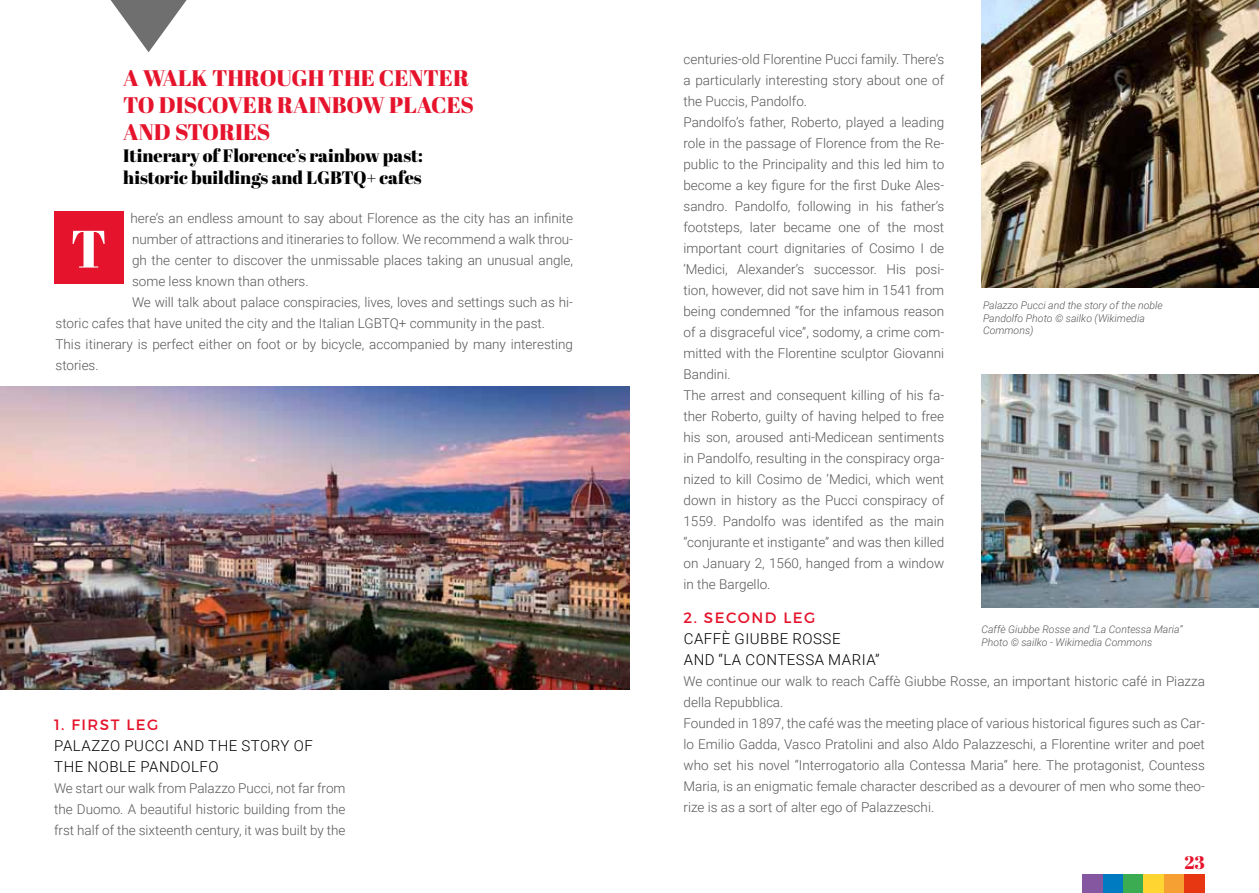
<style>
.page{position:relative;width:1259px;height:893px;background:#fff}
.page>*{position:absolute;margin:0;border:0;box-sizing:border-box;transform-origin:0 0}
.t1{font:52.5px "Abril Fatface";color:#fff}
.t2{font:22.5px "Abril Fatface";color:#e5142c}
.t3{font:18.15px "Abril Fatface";color:#e5142c}
.t4{font:18px/21.6px "Abril Fatface";color:#000}
.t5{font:300 15px/21px "Roboto";letter-spacing:.035em;color:#000}
.t6{font:15px "Montserrat";letter-spacing:.1em;color:#e5142c}
.t7{font:300 13.5px/21px "Roboto";color:#575756}
.t8{font:italic 300 10.5px/12.6px "Roboto";color:#575756}
</style>
<div class="page">
<div style="left:54px;top:211px;width:69px;height:73px;background:#e5142c"></div>
<img style="left:981px;top:0;width:278px;height:288px">
<img style="left:981px;top:374px;width:278px;height:233px">
<svg style="left:111px;top:0;width:76px;height:52px"></svg>
<img style="left:0;top:387px;width:629px;height:302px">
<div style="left:1082px;top:874px;width:21px;height:19px;background:#8457a0"></div>
<div style="left:1164px;top:874px;width:20px;height:19px;background:#f6a033"></div>
<div style="left:1103px;top:874px;width:20px;height:19px;background:#007bc1"></div>
<div style="left:1184px;top:874px;width:21px;height:19px;background:#e63612"></div>
<div style="left:1123px;top:874px;width:20px;height:19px;background:#3bac52"></div>
<div style="left:1143px;top:874px;width:21px;height:19px;background:#ffd631"></div>
<h2 class="t2" style="left:123px;top:63px;width:37px">AWAL</h2>
<h2 class="t2" style="left:191px;top:63px;width:53px">K THROU</h2>
<h2 class="t2" style="left:291px;top:63px;width:178px">GH THE CENTER</h2>
<h2 class="t2" style="left:123px;top:90px;width:77px">TO DISCOV</h2>
<h2 class="t2" style="left:243px;top:90px;width:92px">ERRAINBOW</h2>
<h2 class="t2" style="left:389px;top:90px;width:15px">PLAC</h2>
<h2 class="t2" style="left:447px;top:90px;width:27px">ES</h2>
<h2 class="t2" style="left:123px;top:117px;width:17px">AND</h2>
<h2 class="t2" style="left:175px;top:117px;width:95px">STORIES</h2>
<h3 class="t4" style="left:123px;top:144px;width:301px">Itinerary of Florence’s rainbow past: historic buildings and LGBTQ+ cafes</h3>
<p class="t7" style="left:130px;top:207px;width:444px">here’s an endless amount to say about Florence as the city has an infinite</p>
<p class="t7" style="left:132px;top:228px;width:442px">number of attractions and itineraries to follow. We recommend a walk throu-</p>
<p class="t7" style="left:132px;top:249px;width:443px">gh the center to discover the unmissable places taking an unusual angle,</p>
<p class="t7" style="left:132px;top:270px;width:178px">some less known than others.</p>
<p class="t7" style="left:132px;top:291px;width:442px">We will talk about palace conspiracies, lives, loves and settings such as hi-</p>
<p class="t7" style="left:55px;top:312px;width:491px">storic cafes that have united the city and the Italian LGBTQ+ community in the past.</p>
<p class="t7" style="left:55px;top:333px;width:519px">This itinerary is perfect either on foot or by bicycle, accompanied by many interesting</p>
<p class="t7" style="left:55px;top:354px;width:45px">stories.</p>
<h1 class="t1" style="left:71px;top:212px;width:37px">T</h1>
<p class="t6" style="left:54px;top:716px;width:106px">1. FIRST LEG</p>
<p class="t5" style="left:54px;top:735px;width:260px">PALAZZO PUCCI AND THE STORY OF<br>THE NOBLE PANDOLFO</p>
<p class="t7" style="left:54px;top:777px;width:293px;text-align:justify">We start our walk from Palazzo Pucci, not far from the Duomo. A beautiful historic building from the frst half of the sixteenth century, it was built by the</p>
<p class="t7" style="left:683px;top:48px;width:262px">centuries-old Florentine Pucci family. There’s a particularly interesting story about one of the Puccis, Pandolfo.<br>Pandolfo’s father, Roberto, played a leading role in the passage of Florence from the Re&shy;public to the Principality and this led him to become a key figure for the first Duke Ales&shy;sandro. Pandolfo, following in his father’s footsteps, later became one of the most important court dignitaries of Cosimo I de ‘Medici, Alexander’s successor. His posi&shy;tion, however, did not save him in 1541 from being condemned “for the infamous reason of a disgraceful vice”, sodomy, a crime com&shy;mitted with the Florentine sculptor Giovanni Bandini.<br>The arrest and consequent killing of his fa&shy;ther Roberto, guilty of having helped to free his son, aroused anti-Medicean sentiments in Pandolfo, resulting in the conspiracy orga&shy;nized to kill Cosimo de ‘Medici, which went down in history as the Pucci conspiracy of 1559. Pandolfo was identifed as the main “conjurante et instigante” and was then killed on January 2, 1560, hanged from a window in the Bargello.</p>
<p class="t8" style="left:983px;top:299px;width:181px">Palazzo Pucci and the story of the noble<br>Pandolfo Photo © sailko (Wikimedia<br>Commons)</p>
<p class="t6" style="left:683px;top:609px;width:133px">2. SECOND LEG</p>
<p class="t5" style="left:684px;top:628px;width:21px">Caff</p>
<p class="t5" style="left:722px;top:628px;width:33px">è Giubbe</p>
<p class="t5" style="left:792px;top:628px;width:21px">Rosse</p>
<p class="t5" style="left:684px;top:649px;width:11px">and</p>
<p class="t5" style="left:718px;top:649px;width:48px">“La Contessa</p>
<p class="t5" style="left:828px;top:649px;width:24px">Maria</p>
<p class="t5" style="left:875px;top:649px;width:6px">”</p>
<p class="t7" style="left:683px;top:671px;width:523px">We continue our walk to reach Caffè Giubbe Rosse, an important historic café in Piazza della Repubblica.<br>Founded in 1897, the café was the meeting place of various historical figures such as Car&shy;lo Emilio Gadda, Vasco Pratolini and also Aldo Palazzeschi, a Florentine writer and poet who set his novel “Interrogatorio alla Contessa Maria” here. The protagonist, Countess Maria, is an enigmatic female character described as a devourer of men who some theo&shy;rize is as a sort of alter ego of Palazzeschi.</p>
<p class="t8" style="left:981px;top:623px;width:203px">Caffè Giubbe Rosse and “La Contessa Maria”<br>Photo © sailko - Wikimedia Commons</p>
<h3 class="t3" style="left:1184px;top:850px;width:22px">23</h3>
</div>
